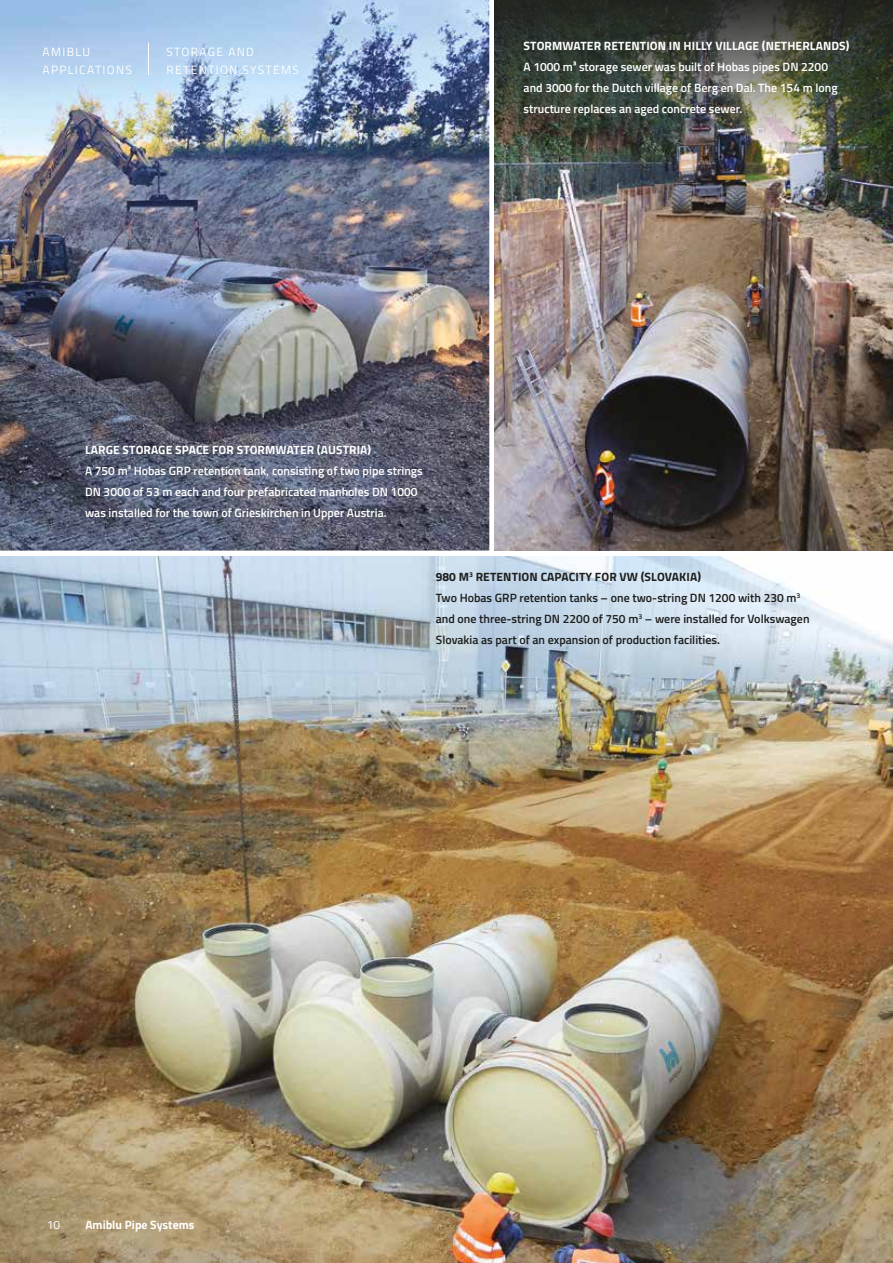
<style>
.page{position:relative;width:893px;height:1263px;background:#fff}
.page>*{position:absolute;margin:0;border:0;box-sizing:border-box;transform-origin:0 0}
.t1{font:600 12px/21px "Titillium Web";color:#fff}
.t2{font:600 12px/21px "Titillium Web";color:#1d1d1b}
.t3{font:700 12px "Titillium Web";letter-spacing:.01em;color:#fff}
.t4{font:12px/18px "Titillium Web";letter-spacing:.11em;color:#fff}
.s1{font-weight:700}
</style>
<div class="page">
<img style="left:0;top:0;width:489px;height:550px">
<img style="left:0;top:556px;width:893px;height:707px">
<img style="left:494px;top:158px;width:399px;height:393px">
<img style="left:494px;top:0;width:399px;height:158px">
<hr style="left:148px;top:43px;width:1px;height:32px;background:#fff">
<p class="t4" style="left:43px;top:42px;width:91px">AMIBLU<br>APPLICATIONS</p>
<p class="t4" style="left:166px;top:42px;width:134px">STORAGE AND<br>RETENTION SYSTEMS</p>
<p class="t3" style="left:524px;top:36px;width:327px">STORMWATER RETENTION IN HILLY VILLAGE (NETHERLANDS)</p>
<p class="t1" style="left:524px;top:55px;width:316px">A 1000 m³ storage sewer was built of Hobas pipes DN 2200 and 3000 for the Dutch village of Berg en Dal. The 154 m long structure replaces an aged concrete sewer.</p>
<p class="t3" style="left:85px;top:440px;width:288px">LARGE STORAGE SPACE FOR STORMWATER (AUSTRIA)</p>
<p class="t1" style="left:85px;top:459px;width:339px">A 750 m³ Hobas GRP retention tank, consisting of two pipe strings<br>DN 3000 of 53 m each and four prefabricated manholes DN 1000 was installed for the town of Grieskirchen in Upper Austria.</p>
<p class="t2" style="left:436px;top:566px;width:375px"><span class="s1">980 M</span><sup>3</sup> <span class="s1">RETENTION CAPACITY FOR VW (SLOVAKIA)<br></span>Two Hobas GRP retention tanks – one two-string DN 1200 with 230 m<sup>3 </sup>and one three-string DN 2200 of 750 m<sup>3</sup> – were installed for Volkswagen Slovakia as part of an expansion of production facilities.</p>
<p class="t4" style="left:47px;top:1215px;width:15px">10</p>
<p class="t3" style="left:85px;top:1215px;width:111px">Amiblu Pipe Systems</p>
</div>
